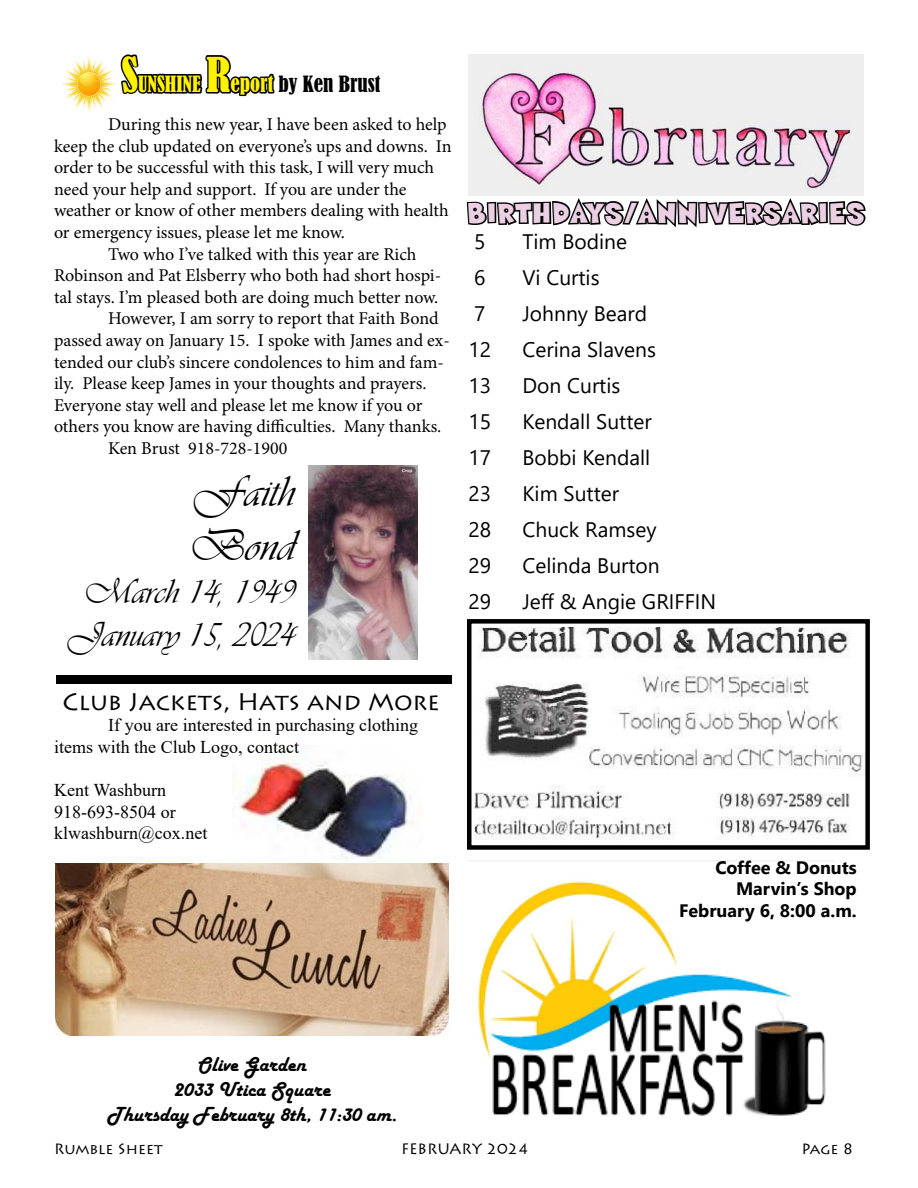
<style>
.page{position:relative;width:918px;height:1188px;background:#fff}
.page>*{position:absolute;margin:0;border:0;box-sizing:border-box;transform-origin:0 0}
.t1{font:45px/54px "Vivaldii";color:#000}
.t2{font:36px/43.2px "Vivaldii";color:#000;text-align:center}
.t3{font:30px "Sneakerhead BTN";letter-spacing:.03em;color:#ebd0e4}
.t4{font:24px "Lithos Pro";color:#000}
.t5{font:21px "Segoe UI";color:#000}
.t6{font:21px/25.2px "Harlow Solid";color:#000;text-align:center}
.t7{font:condensed 21px "Bernard";color:#fff200}
.t8{font:18px "Minion Pro";letter-spacing:-.005em;color:#000}
.t9{font:18px/21.6px "Times New Roman";color:#000}
.t10{font:700 18px/21.6px "Nirmala UI";color:#000;text-align:right}
.t11{font:15px "Lithos Pro";color:#000}
.s1{font-size:45px}
.s2{color:#000}
</style>
<div class="page">
<img style="left:232px;top:759px;width:180px;height:101px">
<svg style="left:466px;top:198px;width:400px;height:30px"></svg>
<div style="left:56px;top:675px;width:396px;height:9px;background:#000"></div>
<img style="left:55px;top:863px;width:394px;height:173px">
<img style="left:62px;top:56px;width:54px;height:56px">
<svg style="left:120px;top:54px;width:155px;height:43px"></svg>
<img style="left:474px;top:627px;width:390px;height:213px">
<div style="left:467px;top:619px;width:403px;height:231px;border:4px solid #000"></div>
<img style="left:468px;top:54px;width:396px;height:141px">
<img style="left:308px;top:465px;width:109px;height:195px">
<img style="left:477px;top:881px;width:349px;height:235px">
<p class="t7" style="left:121px;top:72px;width:261px"><span class="s1">S</span>UNSHINE <span class="s1">R</span>eport <span class="s2">by Ken Brust</span></p>
<p class="t8" style="left:108px;top:112px;width:340px">During this new year, I have been asked to help</p>
<p class="t8" style="left:54px;top:134px;width:399px">keep the club updated on everyone’s ups and downs. In</p>
<p class="t8" style="left:54px;top:155px;width:382px">order to be successful with this task, I will very much</p>
<p class="t8" style="left:54px;top:177px;width:354px">need your help and support. If you are under the</p>
<p class="t8" style="left:54px;top:199px;width:396px">weather or know of other members dealing with health</p>
<p class="t8" style="left:54px;top:220px;width:292px">or emergency issues, please let me know.</p>
<p class="t8" style="left:108px;top:242px;width:310px">Two who I’ve talked with this year are Rich</p>
<p class="t8" style="left:54px;top:263px;width:389px">Robinson and Pat Elsberry who both had short hospi-</p>
<p class="t8" style="left:54px;top:285px;width:386px">tal stays. I’m pleased both are doing much better now.</p>
<p class="t8" style="left:108px;top:307px;width:332px">However, I am sorry to report that Faith Bond</p>
<p class="t8" style="left:54px;top:328px;width:397px">passed away on January 15. I spoke with James and ex-</p>
<p class="t8" style="left:54px;top:350px;width:391px">tended our club’s sincere condolences to him and fam-</p>
<p class="t8" style="left:54px;top:371px;width:374px">ily. Please keep James in your thoughts and prayers.</p>
<p class="t8" style="left:54px;top:393px;width:370px">Everyone stay well and please let me know if you or</p>
<p class="t8" style="left:54px;top:415px;width:389px">others you know are having difficulties. Many thanks.</p>
<p class="t8" style="left:108px;top:436px;width:181px">Ken Brust 918-728-1900</p>
<h1 class="t1" style="left:189px;top:465px;width:107px">Faith<br>Bond</h1>
<h2 class="t2" style="left:68px;top:570px;width:228px">March 14, 1949<br>January 15, 2024</h2>
<h3 class="t4" style="left:63px;top:688px;width:379px">Club Jackets, Hats and More</h3>
<p class="t9" style="left:54px;top:714px;width:365px;text-indent:54px">If you are interested in purchasing clothing items with the Club Logo, contact</p>
<p class="t9" style="left:54px;top:779px;width:155px">Kent Washburn<br>918-693-8504 or klwashburn@cox.net</p>
<h3 class="t3" style="left:467px;top:197px;width:399px">BIRTHDAYS/ANNIVERSARIES</h3>
<p class="t5" style="left:474px;top:222px;width:13px">5</p>
<p class="t5" style="left:522px;top:222px;width:106px">Tim Bodine</p>
<p class="t5" style="left:474px;top:258px;width:13px">6</p>
<p class="t5" style="left:522px;top:258px;width:79px">Vi Curtis</p>
<p class="t5" style="left:474px;top:294px;width:13px">7</p>
<p class="t5" style="left:522px;top:294px;width:126px">Johnny Beard</p>
<p class="t5" style="left:468px;top:330px;width:24px">12</p>
<p class="t5" style="left:522px;top:330px;width:135px">Cerina Slavens</p>
<p class="t5" style="left:468px;top:366px;width:24px">13</p>
<p class="t5" style="left:522px;top:366px;width:99px">Don Curtis</p>
<p class="t5" style="left:468px;top:402px;width:24px">15</p>
<p class="t5" style="left:522px;top:402px;width:131px">Kendall Sutter</p>
<p class="t5" style="left:468px;top:438px;width:24px">17</p>
<p class="t5" style="left:522px;top:438px;width:129px">Bobbi Kendall</p>
<p class="t5" style="left:468px;top:474px;width:24px">23</p>
<p class="t5" style="left:522px;top:474px;width:98px">Kim Sutter</p>
<p class="t5" style="left:468px;top:510px;width:24px">28</p>
<p class="t5" style="left:522px;top:510px;width:136px">Chuck Ramsey</p>
<p class="t5" style="left:468px;top:546px;width:24px">29</p>
<p class="t5" style="left:522px;top:546px;width:139px">Celinda Burton</p>
<p class="t5" style="left:468px;top:582px;width:24px">29</p>
<p class="t5" style="left:522px;top:582px;width:195px">Jeff &amp; Angie GRIFFIN</p>
<p class="t10" style="left:679px;top:856px;width:179px">Coffee &amp; Donuts<br>Marvin’s Shop<br>February 6, 8:00 a.m.</p>
<p class="t6" style="left:107px;top:1053px;width:291px">Olive Garden<br>2033 Utica Square<br>Thursday February 8th, 11:30 am.</p>
<p class="t11" style="left:54px;top:1140px;width:110px">Rumble Sheet</p>
<p class="t11" style="left:401px;top:1140px;width:129px">FEBRUARY 2024</p>
<p class="t11" style="left:802px;top:1140px;width:53px">Page 8</p>
</div>
